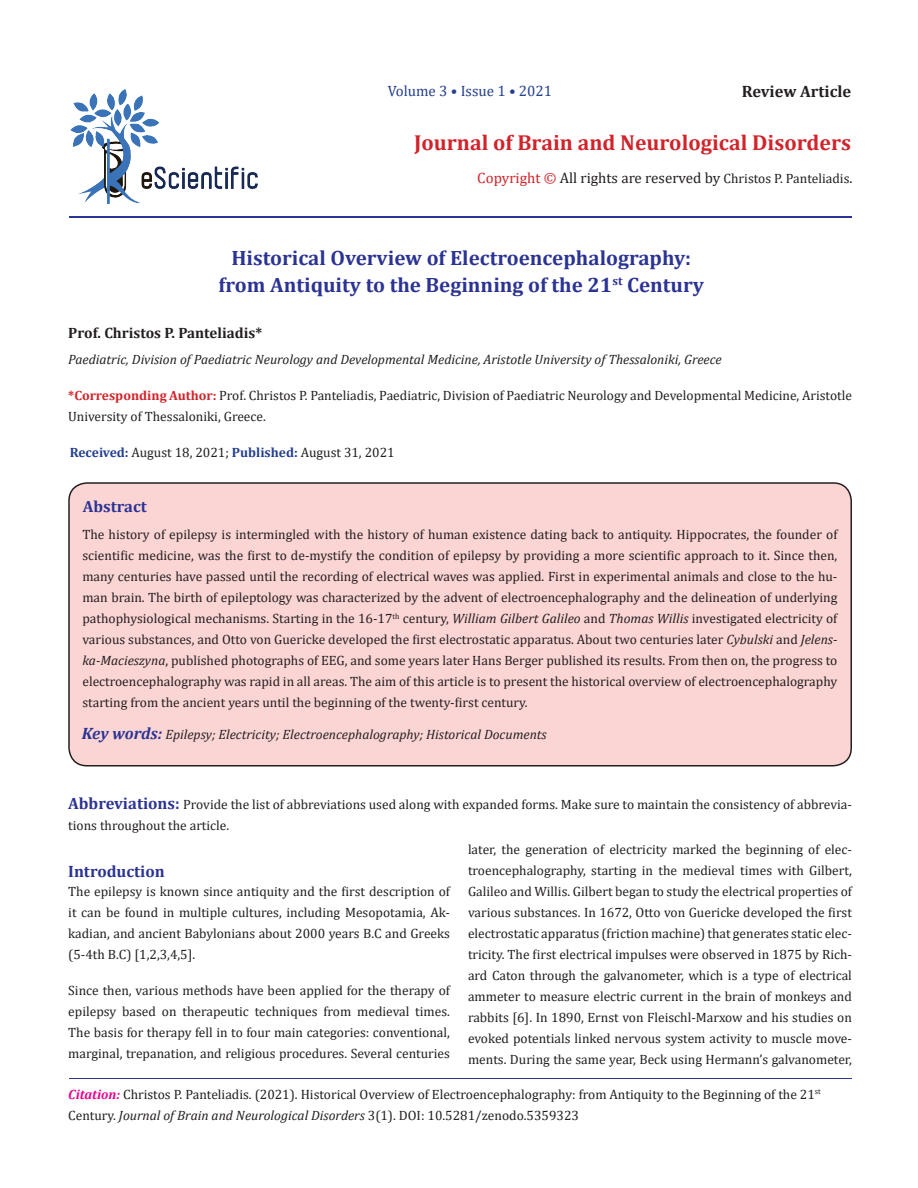
<style>
.page{position:relative;width:918px;height:1188px;background:#fff}
.page>*{position:absolute;margin:0;border:0;box-sizing:border-box;transform-origin:0 0}
.t1{font:700 21.75px "Cambria";color:#d1232a}
.t2{font:700 20.85px/27px "Cambria";color:#2b3393;text-align:center}
.t3{font:700 16.5px "Cambria";color:#231f20}
.t4{font:700 16.5px "Cambria";color:#2b3393}
.t5{font:700 16.35px "Cambria";color:#2b3393}
.t6{font:15px "Cambria";color:#231f20}
.t7{font:700 15px "Cambria";color:#231f20}
.t8{font:15px "Cambria";color:#253f8e}
.t9{font:13.5px/21px "Cambria";color:#231f20;text-align:justify}
.t10{font:italic 13.5px "Cambria";color:#231f20}
.s1{color:#d1232a}
.s2{font-size:13.5px}
.s3{font-weight:700;font-size:13.35px;color:#d1232a}
.s4{font-weight:700;color:#253f8e}
.s5{font-style:italic}
.s6{font-weight:700;font-size:16.5px;color:#2b3393}
.s7{font-weight:700;font-style:italic;color:#ed028c}
</style>
<div class="page">
<div style="left:69px;top:483px;width:782px;height:283px;background:#fbd5d4;border-radius:18px"></div>
<div style="left:68px;top:482px;width:784px;height:284px;border:2px solid #231f20;border-radius:18px"></div>
<img style="left:70px;top:89px;width:187px;height:114px">
<hr style="left:69px;top:216px;width:782px;height:2px;background:#2b3393">
<hr style="left:69px;top:1078px;width:782px;height:1px;background:#2b3393">
<p class="t8" style="left:388px;top:82px;width:166px">Volume 3 • Issue 1 • 2021</p>
<p class="t3" style="left:742px;top:80px;width:111px">Review Article</p>
<h1 class="t1" style="left:414px;top:128px;width:438px">Journal of Brain and Neurological Disorders</h1>
<p class="t6" style="left:477px;top:169px;width:377px"><span class="s1">Copyright ©</span> All rights are reserved by <span class="s2">Christos P. Panteliadis</span>.</p>
<h2 class="t2" style="left:219px;top:244px;width:487px">Historical Overview of Electroencephalography: from Antiquity to the Beginning of the 21<sup>st</sup> Century</h2>
<p class="t7" style="left:68px;top:322px;width:195px">Prof. Christos P. Panteliadis*</p>
<p class="t10" style="left:68px;top:350px;width:655px">Paediatric, Division of Paediatric Neurology and Developmental Medicine, Aristotle University of Thessaloniki, Greece</p>
<p class="t9" style="left:68px;top:385px;width:785px"><span class="s3">*Corresponding Author:</span> Prof. Christos P. Panteliadis, Paediatric, Division of Paediatric Neurology and Developmental Medicine, Aristotle<br>University of Thessaloniki, Greece.</p>
<p class="t9" style="left:70px;top:442px;width:326px"><span class="s4">Received:</span> August 18, 2021; <span class="s4">Published:</span> August 31, 2021</p>
<p class="t5" style="left:83px;top:495px;width:65px">Abstract</p>
<p class="t9" style="left:82px;top:524px;width:757px">The history of epilepsy is intermingled with the history of human existence dating back to antiquity. Hippocrates, the founder of scientific medicine, was the first to de-mystify the condition of epilepsy by providing a more scientific approach to it. Since then, many centuries have passed until the recording of electrical waves was applied. First in experimental animals and close to the hu&shy;man brain. The birth of epileptology was characterized by the advent of electroencephalography and the delineation of underlying pathophysiological mechanisms. Starting in the 16-17<sup>th</sup> century, <span class="s5">William Gilbert Galileo</span> and <span class="s5">Thomas Willis</span> investigated electricity of various substances, and Otto von Guericke developed the first electrostatic apparatus. About two centuries later <span class="s5">Cybulski</span> and <span class="s5">Jelens&shy;ka-Macieszyna</span>, published photographs of EEG, and some years later Hans Berger published its results. From then on, the progress to electroencephalography was rapid in all areas. The aim of this article is to present the historical overview of electroencephalography starting from the ancient years until the beginning of the twenty-first century.</p>
<p class="t10" style="left:82px;top:725px;width:466px"><span class="s6">Key words:</span> Epilepsy; Electricity; Electroencephalography; Historical Documents</p>
<p class="t9" style="left:68px;top:794px;width:785px"><span class="s6">Abbreviations:</span> Provide the list of abbreviations used along with expanded forms. Make sure to maintain the consistency of abbrevia&shy;tions throughout the article.</p>
<p class="t4" style="left:68px;top:860px;width:98px">Introduction</p>
<p class="t9" style="left:68px;top:881px;width:383px">The epilepsy is known since antiquity and the first description of it can be found in multiple cultures, including Mesopotamia, Ak&shy;kadian, and ancient Babylonians about 2000 years B.C and Greeks (5-4th B.C) [1,2,3,4,5].</p>
<p class="t9" style="left:68px;top:980px;width:383px">Since then, various methods have been applied for the therapy of epilepsy based on therapeutic techniques from medieval times.<br>The basis for therapy fell in to four main categories: conventional, marginal, trepanation, and religious procedures. Several centuries</p>
<p class="t9" style="left:468px;top:839px;width:386px">later, the generation of electricity marked the beginning of elec&shy;troencephalography, starting in the medieval times with Gilbert, Galileo and Willis. Gilbert began to study the electrical properties of various substances. In 1672, Otto von Guericke developed the first electrostatic apparatus (friction machine) that generates static elec&shy;tricity. The first electrical impulses were observed in 1875 by Rich&shy;ard Caton through the galvanometer, which is a type of electrical ammeter to measure electric current in the brain of monkeys and rabbits [6]. In 1890, Ernst von Fleischl-Marxow and his studies on evoked potentials linked nervous system activity to muscle move&shy;ments. During the same year, Beck using Hermann’s galvanometer,</p>
<p class="t9" style="left:68px;top:1084px;width:754px"><span class="s7">Citation:</span> Christos P. Panteliadis. (2021). Historical Overview of Electroencephalography: from Antiquity to the Beginning of the 21<sup>st<br></sup>Century. <span class="s5">Journal of Brain and Neurological Disorders</span> 3(1). DOI: 10.5281/zenodo.5359323</p>
</div>
